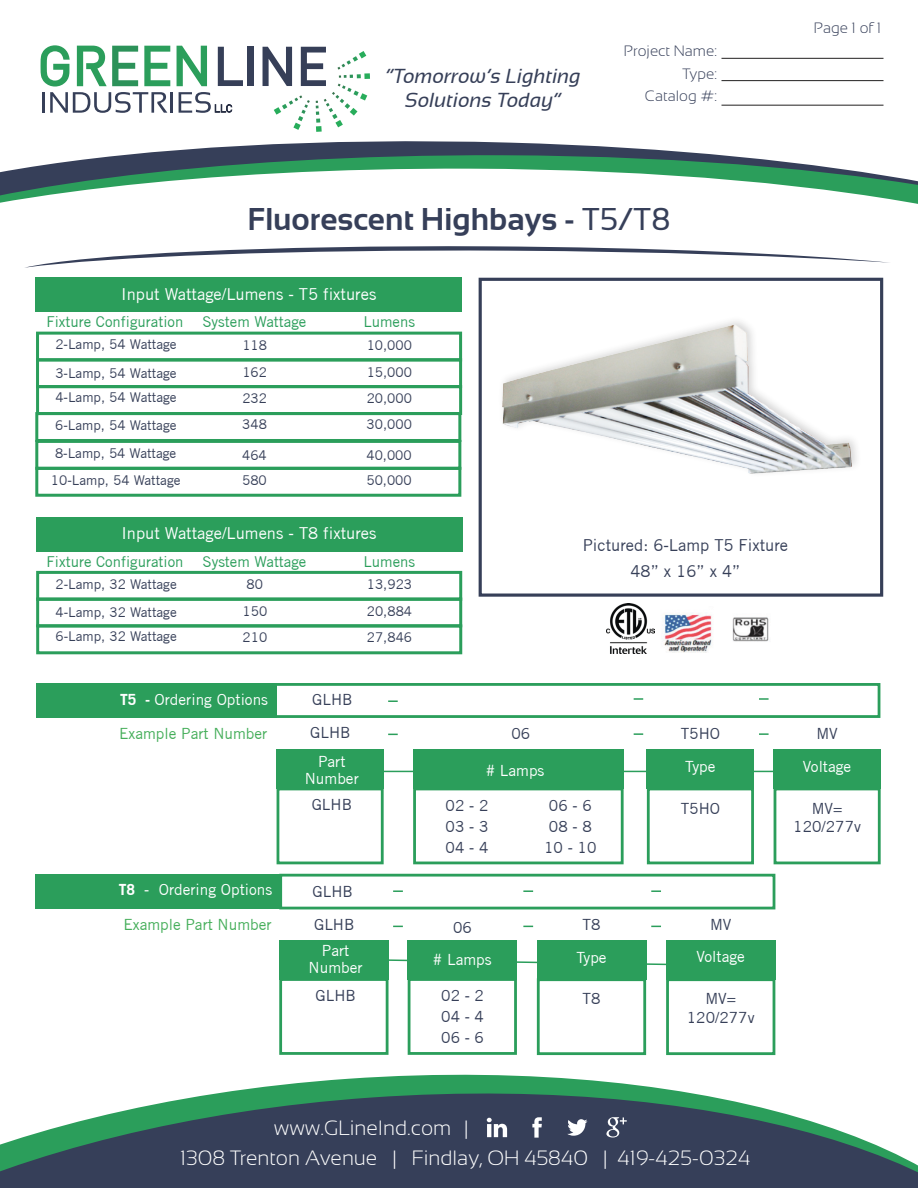
<style>
.page{position:relative;width:918px;height:1188px;background:#fff}
.page>*{position:absolute;margin:0;border:0;box-sizing:border-box;transform-origin:0 0}
.t1{font:700 31.5px "Sansation";color:#363f59}
.t2{font:300 20.7px "Sansation";color:#fff}
.t3{font:italic 20.25px/24.3px "Sansation";color:#363f58;text-align:center}
.t4{font:16.5px "Trade Gothic";color:#fff}
.t5{font:16.5px "Trade Gothic";color:#363f58}
.t6{font:15.45px/18.5px "Trade Gothic";color:#363f58;text-align:center}
.t7{font:15.45px "Trade Gothic";color:#fff}
.t8{font:15.45px "Trade Gothic";color:#45ae5a}
.t9{font:15px "Trade Gothic";color:#2b9e5b}
.t10{font:300 15px "Sansation";color:#363f59}
.t11{font:13.5px "Trade Gothic";color:#363f58}
.s1{font-weight:400}
.s2{font-weight:700}
</style>
<div class="page">
<svg style="left:135px;top:141px;width:573px;height:13px;fill:#363f59"></svg>
<svg style="left:0;top:1074px;width:918px;height:114px;fill:#363f59"></svg>
<svg style="left:0;top:154px;width:918px;height:202px"></svg>
<img style="left:662px;top:613px;width:50px;height:40px">
<div style="left:36px;top:624px;width:426px;height:30px;border:3px solid #2b9e5b"></div>
<div style="left:36px;top:571px;width:426px;height:30px;border:3px solid #2b9e5b"></div>
<div style="left:36px;top:597px;width:426px;height:30px;border:3px solid #2b9e5b"></div>
<div style="left:36px;top:517px;width:426px;height:34px;background:#2b9e5b"></div>
<hr style="left:311px;top:771px;width:542px;height:1px;background:#2b9e5b">
<svg style="left:634px;top:698px;width:9px;height:2px"></svg>
<svg style="left:759px;top:698px;width:10px;height:2px"></svg>
<svg style="left:388px;top:700px;width:10px;height:2px"></svg>
<div style="left:517px;top:750px;width:107px;height:39px;background:#2b9e5b"></div>
<div style="left:413px;top:750px;width:107px;height:39px;background:#2b9e5b"></div>
<div style="left:413px;top:788px;width:211px;height:76px;border:3px solid #2b9e5b"></div>
<div style="left:774px;top:788px;width:107px;height:76px;border:3px solid #2b9e5b"></div>
<div style="left:774px;top:750px;width:107px;height:39px;background:#2b9e5b"></div>
<div style="left:647px;top:788px;width:107px;height:76px;border:3px solid #2b9e5b"></div>
<div style="left:647px;top:750px;width:107px;height:39px;background:#2b9e5b"></div>
<div style="left:277px;top:750px;width:107px;height:39px;background:#2b9e5b"></div>
<div style="left:268px;top:683px;width:612px;height:35px;border:3px solid #2b9e5b"></div>
<div style="left:36px;top:683px;width:241px;height:35px;background:#2b9e5b"></div>
<svg style="left:634px;top:733px;width:9px;height:2px"></svg>
<svg style="left:759px;top:733px;width:10px;height:2px"></svg>
<div style="left:277px;top:788px;width:107px;height:76px;border:3px solid #2b9e5b"></div>
<svg style="left:389px;top:957px;width:277px;height:11px"></svg>
<div style="left:408px;top:940px;width:109px;height:40px;background:#2b9e5b"></div>
<div style="left:408px;top:978px;width:109px;height:77px;border:3px solid #2b9e5b"></div>
<div style="left:666px;top:978px;width:109px;height:77px;border:3px solid #2b9e5b"></div>
<div style="left:666px;top:940px;width:109px;height:40px;background:#2b9e5b"></div>
<div style="left:537px;top:978px;width:109px;height:77px;border:3px solid #2b9e5b"></div>
<div style="left:537px;top:940px;width:109px;height:40px;background:#2b9e5b"></div>
<div style="left:279px;top:940px;width:110px;height:40px;background:#2b9e5b"></div>
<div style="left:279px;top:874px;width:496px;height:35px;border:3px solid #2b9e5b"></div>
<div style="left:35px;top:874px;width:246px;height:35px;background:#2b9e5b"></div>
<svg style="left:393px;top:890px;width:10px;height:2px"></svg>
<svg style="left:523px;top:890px;width:10px;height:2px"></svg>
<svg style="left:651px;top:890px;width:10px;height:2px"></svg>
<div style="left:279px;top:978px;width:110px;height:77px;border:3px solid #2b9e5b"></div>
<div style="left:35px;top:412px;width:426px;height:30px;border:3px solid #2b9e5b"></div>
<div style="left:36px;top:332px;width:426px;height:30px;border:3px solid #2b9e5b"></div>
<div style="left:36px;top:358px;width:426px;height:30px;border:3px solid #2b9e5b"></div>
<div style="left:36px;top:278px;width:426px;height:34px;background:#2b9e5b"></div>
<div style="left:35px;top:440px;width:426px;height:30px;border:3px solid #2b9e5b"></div>
<div style="left:35px;top:467px;width:426px;height:30px;border:3px solid #2b9e5b"></div>
<img style="left:732px;top:617px;width:37px;height:25px">
<img style="left:607px;top:604px;width:47px;height:50px">
<svg style="left:177px;top:46px;width:30px;height:40px"></svg>
<svg style="left:218px;top:47px;width:25px;height:39px"></svg>
<div style="left:248px;top:47px;width:6px;height:39px;background:#363f58"></div>
<svg style="left:41px;top:45px;width:129px;height:68px"></svg>
<hr style="left:171px;top:92px;width:2px;height:21px;background:#363f58">
<svg style="left:179px;top:92px;width:53px;height:21px"></svg>
<svg style="left:263px;top:47px;width:107px;height:85px"></svg>
<hr style="left:722px;top:58px;width:162px;height:1px;background:#222020">
<hr style="left:722px;top:80px;width:162px;height:1px;background:#222020">
<hr style="left:722px;top:105px;width:162px;height:1px;background:#222020">
<svg style="left:477px;top:1107px;width:160px;height:41px;background:#495168"></svg>
<img style="left:491px;top:302px;width:380px;height:172px">
<div style="left:479px;top:278px;width:404px;height:319px;border:3px solid #363f58"></div>
<p class="t3" style="left:385px;top:63px;width:197px">“Tomorrow’s Lighting<br>Solutions Today”</p>
<p class="t10" style="left:624px;top:43px;width:95px">Project Name:</p>
<p class="t10" style="left:683px;top:65px;width:36px">Type:</p>
<p class="t10" style="left:645px;top:88px;width:74px">Catalog #:</p>
<p class="t10" style="left:814px;top:20px;width:69px">Page 1 of 1</p>
<p class="t1" style="left:247px;top:201px;width:425px">Fluorescent Highbays - <span class="s1">T5/T8</span></p>
<p class="t4" style="left:121px;top:284px;width:257px">Input Wattage/Lumens - T5 fixtures</p>
<p class="t11" style="left:55px;top:336px;width:123px">2-Lamp, 54 Wattage</p>
<p class="t9" style="left:46px;top:313px;width:139px">Fixture Configuration</p>
<p class="t9" style="left:202px;top:313px;width:105px">System Wattage</p>
<p class="t9" style="left:363px;top:313px;width:53px">Lumens</p>
<p class="t11" style="left:242px;top:337px;width:26px">118</p>
<p class="t11" style="left:367px;top:337px;width:47px">10,000</p>
<p class="t11" style="left:55px;top:365px;width:123px">3-Lamp, 54 Wattage</p>
<p class="t11" style="left:242px;top:364px;width:26px">162</p>
<p class="t11" style="left:367px;top:364px;width:47px">15,000</p>
<p class="t11" style="left:55px;top:417px;width:123px">6-Lamp, 54 Wattage</p>
<p class="t11" style="left:242px;top:416px;width:26px">348</p>
<p class="t11" style="left:367px;top:416px;width:47px">30,000</p>
<p class="t11" style="left:55px;top:445px;width:123px">8-Lamp, 54 Wattage</p>
<p class="t11" style="left:242px;top:447px;width:26px">464</p>
<p class="t11" style="left:366px;top:447px;width:47px">40,000</p>
<p class="t11" style="left:55px;top:389px;width:123px">4-Lamp, 54 Wattage</p>
<p class="t11" style="left:242px;top:390px;width:26px">232</p>
<p class="t11" style="left:367px;top:390px;width:47px">20,000</p>
<p class="t11" style="left:51px;top:472px;width:131px">10-Lamp, 54 Wattage</p>
<p class="t11" style="left:242px;top:472px;width:26px">580</p>
<p class="t11" style="left:366px;top:472px;width:47px">50,000</p>
<p class="t4" style="left:121px;top:523px;width:257px">Input Wattage/Lumens - T8 fixtures</p>
<p class="t11" style="left:55px;top:576px;width:123px">2-Lamp, 32 Wattage</p>
<p class="t9" style="left:47px;top:552px;width:139px">Fixture Configuration</p>
<p class="t9" style="left:203px;top:552px;width:105px">System Wattage</p>
<p class="t9" style="left:364px;top:552px;width:53px">Lumens</p>
<p class="t11" style="left:247px;top:576px;width:18px">80</p>
<p class="t11" style="left:367px;top:576px;width:47px">13,923</p>
<p class="t11" style="left:55px;top:604px;width:123px">4-Lamp, 32 Wattage</p>
<p class="t11" style="left:243px;top:603px;width:26px">150</p>
<p class="t11" style="left:367px;top:603px;width:47px">20,884</p>
<p class="t11" style="left:55px;top:629px;width:123px">6-Lamp, 32 Wattage</p>
<p class="t11" style="left:243px;top:630px;width:26px">210</p>
<p class="t11" style="left:367px;top:630px;width:47px">27,846</p>
<p class="t7" style="left:120px;top:690px;width:149px"><span class="s2">T5 -</span> Ordering Options</p>
<p class="t6" style="left:312px;top:690px;width:42px">GLHB</p>
<p class="t8" style="left:119px;top:724px;width:150px">Example Part Number</p>
<p class="t6" style="left:310px;top:723px;width:42px">GLHB</p>
<p class="t5" style="left:583px;top:535px;width:207px">Pictured: 6-Lamp T5 Fixture</p>
<p class="t5" style="left:631px;top:561px;width:111px">48” x 16” x 4”</p>
<p class="t6" style="left:511px;top:724px;width:20px">06</p>
<p class="t6" style="left:681px;top:724px;width:41px">T5HO</p>
<p class="t6" style="left:816px;top:724px;width:23px">MV</p>
<p class="t7" style="left:318px;top:753px;width:29px">Part</p>
<p class="t7" style="left:305px;top:769px;width:56px">Number</p>
<p class="t6" style="left:312px;top:795px;width:42px">GLHB</p>
<p class="t7" style="left:486px;top:762px;width:60px"># Lamps</p>
<p class="t6" style="left:446px;top:796px;width:44px">02 - 2</p>
<p class="t6" style="left:446px;top:817px;width:44px">03 - 3</p>
<p class="t6" style="left:446px;top:838px;width:44px">04 - 4</p>
<p class="t6" style="left:549px;top:796px;width:44px">06 - 6</p>
<p class="t6" style="left:549px;top:817px;width:44px">08 - 8</p>
<p class="t6" style="left:544px;top:838px;width:54px">10 - 10</p>
<p class="t7" style="left:685px;top:757px;width:32px">Type</p>
<p class="t6" style="left:681px;top:799px;width:41px">T5HO</p>
<p class="t7" style="left:119px;top:880px;width:155px"><span class="s2">T8</span> - Ordering Options</p>
<p class="t6" style="left:313px;top:882px;width:42px">GLHB</p>
<p class="t8" style="left:123px;top:915px;width:150px">Example Part Number</p>
<p class="t6" style="left:314px;top:915px;width:42px">GLHB</p>
<p class="t6" style="left:453px;top:918px;width:20px">06</p>
<p class="t6" style="left:583px;top:915px;width:20px">T8</p>
<p class="t6" style="left:710px;top:915px;width:23px">MV</p>
<p class="t7" style="left:322px;top:942px;width:29px">Part</p>
<p class="t7" style="left:309px;top:958px;width:56px">Number</p>
<p class="t6" style="left:315px;top:986px;width:42px">GLHB</p>
<p class="t7" style="left:433px;top:951px;width:60px"># Lamps</p>
<p class="t6" style="left:441px;top:986px;width:44px">02 - 2</p>
<p class="t6" style="left:441px;top:1007px;width:44px">04 - 4</p>
<p class="t6" style="left:441px;top:1028px;width:44px">06 - 6</p>
<p class="t7" style="left:576px;top:948px;width:32px">Type</p>
<p class="t6" style="left:583px;top:989px;width:20px">T8</p>
<p class="t7" style="left:697px;top:947px;width:50px">Voltage</p>
<p class="t6" style="left:687px;top:989px;width:69px">MV=<br>120/277v</p>
<p class="t2" style="left:274px;top:1116px;width:179px">www.GLineInd.com</p>
<p class="t2" style="left:464px;top:1116px;width:6px">|</p>
<p class="t2" style="left:180px;top:1146px;width:572px">1308 Trenton Avenue | Findlay, OH 45840 | 419-425-0324</p>
<p class="t7" style="left:803px;top:757px;width:50px">Voltage</p>
<p class="t6" style="left:793px;top:799px;width:69px">MV=<br>120/277v</p>
</div>
